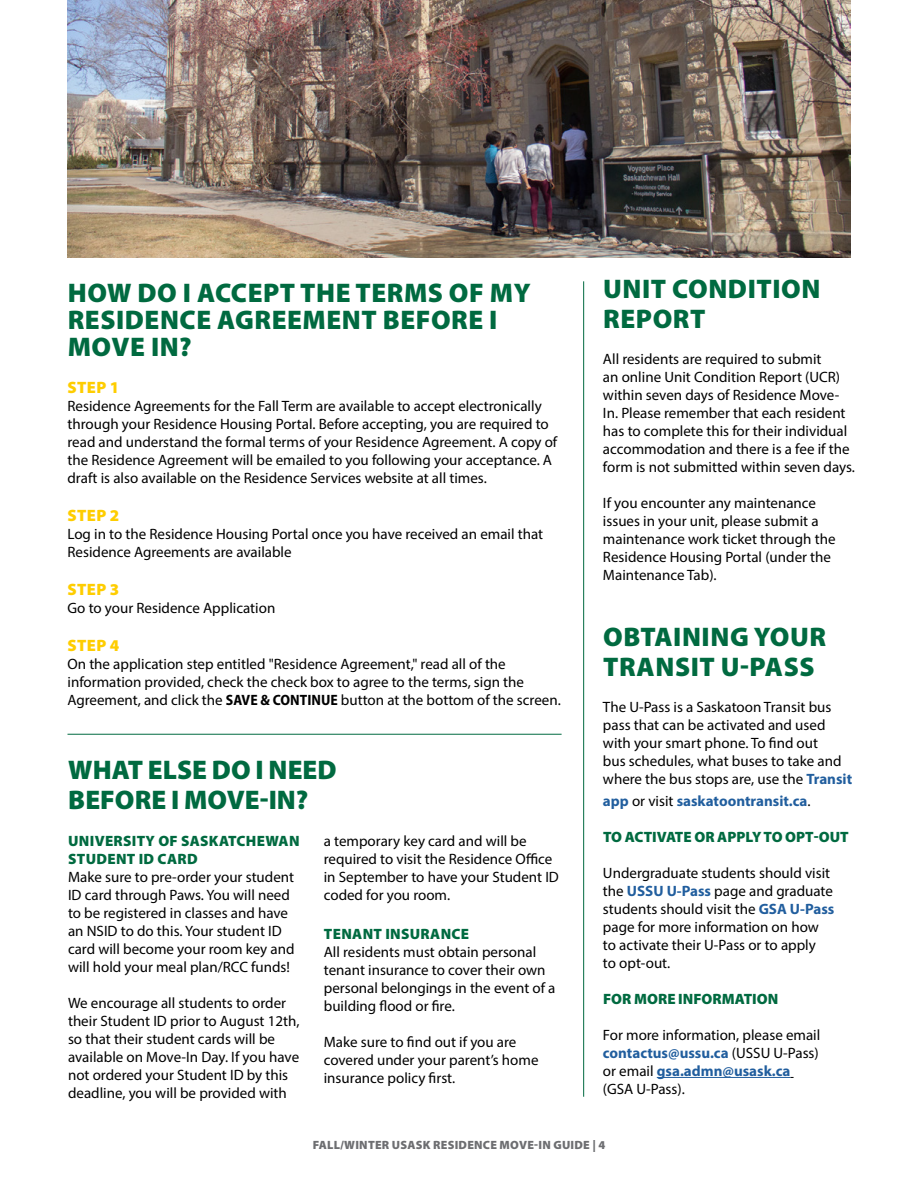
<style>
.page{position:relative;width:918px;height:1188px;background:#fff}
.page>*{position:absolute;margin:0;border:0;box-sizing:border-box;transform-origin:0 0}
.t1{font:900 27px/27px "Myriad Pro";letter-spacing:.02em;color:#006a40}
.t2{font:900 27px/30px "Myriad Pro";color:#006a40}
.t3{font:900 16.5px "Myriad Pro";letter-spacing:.02em;color:#fecd00}
.t4{font:15px/18px "Myriad Pro";color:#000}
.t5{font:900 15px/18px "Myriad Pro";letter-spacing:.02em;color:#006a40}
.t6{font:900 15px "Myriad Pro";color:#006a40}
.t7{font:700 15px "Myriad Pro";color:#215e9e}
.t8{font:900 12px "Myriad Pro";letter-spacing:.02em;color:#6d6e71}
.s1{font-weight:700;font-stretch:semi-condensed}
.s2{font-weight:700;color:#215e9e}
.s3{font-weight:400;color:#000}
</style>
<div class="page">
<img style="left:68px;top:0;width:782px;height:258px">
<hr style="left:657px;top:1077px;width:134px;height:1px;background:#215e9e">
<hr style="left:68px;top:734px;width:494px;height:1px;background:#006a40">
<hr style="left:583px;top:281px;width:1px;height:816px;background:#006a40">
<h1 class="t1" style="left:68px;top:278px;width:464px">HOW DO I ACCEPT THE TERMS OF MY<br>RESIDENCE AGREEMENT BEFORE I<br>MOVE IN?</h1>
<p class="t3" style="left:68px;top:377px;width:53px">STEP 1</p>
<p class="t4" style="left:68px;top:397px;width:491px">Residence Agreements for the Fall Term are available to accept electronically through your Residence Housing Portal. Before accepting, you are required to read and understand the formal terms of your Residence Agreement. A copy of the Residence Agreement will be emailed to you following your acceptance. A draft is also available on the Residence Services website at all times.</p>
<p class="t3" style="left:68px;top:505px;width:53px">STEP 2</p>
<p class="t4" style="left:68px;top:525px;width:477px">Log in to the Residence Housing Portal once you have received an email that<br>Residence Agreements are available</p>
<p class="t3" style="left:68px;top:578px;width:53px">STEP 3</p>
<p class="t4" style="left:68px;top:599px;width:209px">Go to your Residence Application</p>
<p class="t3" style="left:68px;top:634px;width:53px">STEP 4</p>
<p class="t4" style="left:68px;top:655px;width:495px">On the application step entitled "Residence Agreement," read all of the information provided, check the check box to agree to the terms, sign the<br>Agreement, and click the <span class="s1">SAVE &amp; CONTINUE</span> button at the bottom of the screen.</p>
<h1 class="t2" style="left:68px;top:754px;width:270px">WHAT ELSE DO I NEED<br>BEFORE I MOVE-IN?</h1>
<p class="t5" style="left:68px;top:831px;width:233px">UNIVERSITY OF SASKATCHEWAN<br>STUDENT ID CARD</p>
<p class="t4" style="left:68px;top:867px;width:228px">Make sure to pre-order your student ID card through Paws. You will need to be registered in classes and have an NSID to do this. Your student ID card will become your room key and will hold your meal plan/RCC funds!</p>
<p class="t4" style="left:68px;top:993px;width:233px">We encourage all students to order their Student ID prior to August 12th, so that their student cards will be available on Move-In Day. If you have not ordered your Student ID by this deadline, you will be provided with</p>
<p class="t4" style="left:324px;top:831px;width:237px">a temporary key card and will be required to visit the Residence Office in September to have your Student ID coded for you room.</p>
<p class="t5" style="left:324px;top:925px;width:147px">TENANT INSURANCE</p>
<p class="t4" style="left:324px;top:943px;width:233px">All residents must obtain personal tenant insurance to cover their own personal belongings in the event of a building flood or fire.</p>
<p class="t4" style="left:324px;top:1033px;width:216px">Make sure to find out if you are covered under your parent’s home insurance policy first.</p>
<h1 class="t1" style="left:603px;top:273px;width:219px;line-height:30px">UNIT CONDITION<br>REPORT</h1>
<p class="t4" style="left:603px;top:350px;width:253px">All residents are required to submit<br>an online Unit Condition Report (UCR) within seven days of Residence Move-In. Please remember that each resident has to complete this for their individual accommodation and there is a fee if the form is not submitted within seven days.</p>
<p class="t4" style="left:603px;top:494px;width:234px">If you encounter any maintenance issues in your unit, please submit a maintenance work ticket through the<br>Residence Housing Portal (under the<br>Maintenance Tab).</p>
<h1 class="t1" style="left:603px;top:621px;width:224px;line-height:30px">OBTAINING YOUR<br>TRANSIT U-PASS</h1>
<p class="t4" style="left:603px;top:698px;width:251px">The U-Pass is a Saskatoon Transit bus pass that can be activated and used with your smart phone. To find out<br>bus schedules, what buses to take and where the bus stops are, use the <span class="s2">Transit</span></p>
<p class="t7" style="left:603px;top:791px;width:209px">app <span class="s3">or visit</span> saskatoontransit.ca<span class="s3">.</span></p>
<p class="t6" style="left:603px;top:827px;width:247px">TO ACTIVATE OR APPLY TO OPT-OUT</p>
<p class="t4" style="left:603px;top:864px;width:233px">Undergraduate students should visit the <span class="s2">USSU U-Pass</span> page and graduate students should visit the <span class="s2">GSA U-Pass </span>page for more information on how to activate their U-Pass or to apply<br>to opt-out.</p>
<p class="t6" style="left:603px;top:989px;width:177px">FOR MORE INFORMATION</p>
<p class="t4" style="left:603px;top:1026px;width:219px">For more information, please email <span class="s2">contactus@ussu.ca</span> (USSU U-Pass) or email <span class="s2">gsa.admn@usask.ca </span>(GSA U-Pass).</p>
<p class="t8" style="left:313px;top:1137px;width:294px">FALL/WINTER USASK RESIDENCE MOVE-IN GUIDE | 4</p>
</div>
